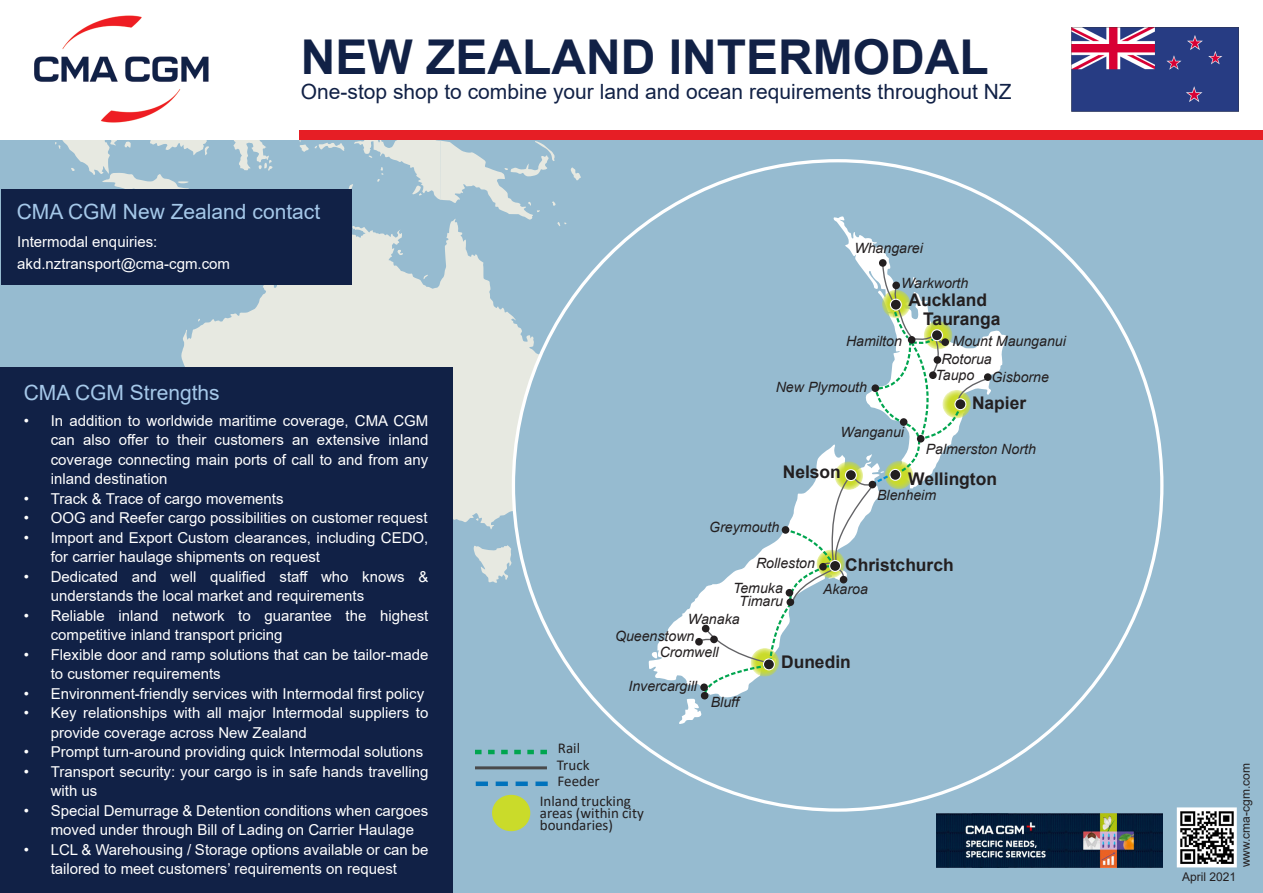
<style>
.page{position:relative;width:1263px;height:893px;background:#96bbd0}
.page>*{position:absolute;margin:0;border:0;box-sizing:border-box;transform-origin:0 0}
.t1{font:700 48px "Arial";color:#112146}
.t2{font:21px "Arial";color:#112146}
.t3{font:21px "Arial";color:#a5c8e9}
.t4{font:700 17.4px/19.6px "Arial";color:#231f20}
.t5{font:15px/19.5px "Arial";color:#fff}
.t6{font:15px/12px "Calibri";color:#231f20}
.t7{font:italic 14.25px/17.5px "Arial";color:#231f20}
.t8{font:12px "Arial";color:#231f20}
</style>
<div class="page">
<svg style="left:474px;top:545px;width:38px;height:38px"></svg>
<svg style="left:181px;top:231px;width:379px;height:299px;fill:#e7e9e1"></svg>
<svg style="left:1px;top:140px;width:580px;height:91px"></svg>
<svg style="left:397px;top:250px;width:6px;height:5px"></svg>
<svg style="left:423px;top:275px;width:5px;height:4px"></svg>
<svg style="left:475px;top:518px;width:4px;height:3px"></svg>
<div style="left:513px;top:161px;width:649px;height:649px;background:#96bbd0;border-radius:324px"></div>
<svg style="left:833px;top:216px;width:175px;height:179px"></svg>
<div style="left:984px;top:373px;width:7px;height:8px;background:#231f20;border-radius:50%"></div>
<svg style="left:652px;top:257px;width:336px;height:467px"></svg>
<div style="left:702px;top:625px;width:7px;height:7px;background:#231f20;border-radius:50%"></div>
<div style="left:695px;top:638px;width:8px;height:8px;background:#231f20;border-radius:50%"></div>
<div style="left:710px;top:636px;width:8px;height:7px;background:#231f20;border-radius:50%"></div>
<div style="left:763px;top:659px;width:11px;height:11px;background:#231f20;border-radius:50%"></div>
<div style="left:763px;top:658px;width:12px;height:12px;border:1px solid #fff;border-radius:50%"></div>
<div style="left:0;top:367px;width:452px;height:526px;background:#112146"></div>
<div style="left:1px;top:190px;width:350px;height:95px;background:#112146"></div>
<img style="left:1177px;top:807px;width:60px;height:60px">
<hr style="left:475px;top:766px;width:72px;height:3px;background:#494a4b">
<svg style="left:475px;top:750px;width:72px;height:4px"></svg>
<div style="left:493px;top:795px;width:37px;height:35px;background:#cadb2a;border-radius:50%"></div>
<div style="left:492px;top:795px;width:38px;height:36px;border:2px solid #cadb2a;border-radius:50%"></div>
<svg style="left:476px;top:781px;width:72px;height:5px"></svg>
<div style="left:0;top:0;width:1263px;height:140px;background:#fff"></div>
<img style="left:34px;top:15px;width:175px;height:108px">
<div style="left:300px;top:130px;width:963px;height:10px;background:#e61e25"></div>
<img style="left:1071px;top:27px;width:168px;height:84px">
<img style="left:937px;top:814px;width:225px;height:53px">
<p class="t1" style="left:301px;top:23px;width:689px">NEW ZEALAND INTERMODAL</p>
<p class="t2" style="left:301px;top:77px;width:712px">One-stop shop to combine your land and ocean requirements throughout NZ</p>
<p class="t3" style="left:17px;top:197px;width:305px">CMA CGM New Zealand contact</p>
<p class="t5" style="left:17px;top:232px;width:142px">Intermodal enquiries:</p>
<p class="t5" style="left:17px;top:254px;width:214px">akd.nztransport@cma-cgm.com</p>
<p class="t3" style="left:24px;top:378px;width:198px">CMA CGM Strengths</p>
<p class="t5" style="left:51px;top:411px;width:379px;text-align:justify;text-indent:-27px">• In addition to worldwide maritime coverage, CMA CGM can also offer to their customers an extensive inland coverage connecting main ports of call to and from any inland destination</p>
<p class="t5" style="left:24px;top:489px;width:261px">• Track &amp; Trace of cargo movements</p>
<p class="t5" style="left:24px;top:508px;width:405px">• OOG and Reefer cargo possibilities on customer request</p>
<p class="t5" style="left:51px;top:528px;width:379px;text-indent:-27px">• Import and Export Custom clearances, including CEDO, for carrier haulage shipments on request</p>
<p class="t5" style="left:51px;top:567px;width:379px;text-indent:-27px">• Dedicated and well qualified staff who knows &amp; understands the local market and requirements</p>
<p class="t5" style="left:51px;top:606px;width:379px;text-indent:-27px">• Reliable inland network to guarantee the highest competitive inland transport pricing</p>
<p class="t5" style="left:51px;top:645px;width:379px;text-indent:-27px">• Flexible door and ramp solutions that can be tailor-made to customer requirements</p>
<p class="t5" style="left:24px;top:684px;width:402px">• Environment-friendly services with Intermodal first policy</p>
<p class="t5" style="left:51px;top:703px;width:379px;text-indent:-27px">• Key relationships with all major Intermodal suppliers to provide coverage across New Zealand</p>
<p class="t5" style="left:24px;top:742px;width:401px">• Prompt turn-around providing quick Intermodal solutions</p>
<p class="t5" style="left:51px;top:762px;width:379px;text-indent:-27px">• Transport security: your cargo is in safe hands travelling with us</p>
<p class="t5" style="left:51px;top:801px;width:379px;text-indent:-27px">• Special Demurrage &amp; Detention conditions when cargoes moved under through Bill of Lading on Carrier Haulage</p>
<p class="t5" style="left:24px;top:840px;width:406px;text-align:center">• LCL &amp; Warehousing / Storage options available or can be tailored to meet customers’ requirements on request</p>
<p class="t7" style="left:854px;top:240px;width:70px">Whangarei</p>
<p class="t7" style="left:901px;top:274px;width:69px">Warkworth</p>
<p class="t4" style="left:923px;top:290px;width:79px;text-indent:-15px">Auckland<br>Tauranga</p>
<p class="t7" style="left:846px;top:332px;width:57px">Hamilton</p>
<p class="t7" style="left:776px;top:378px;width:93px">New Plymouth</p>
<p class="t7" style="left:840px;top:423px;width:65px">Wanganui</p>
<p class="t7" style="left:952px;top:332px;width:115px">Mount Maunganui</p>
<p class="t7" style="left:941px;top:351px;width:52px">Rotorua</p>
<p class="t7" style="left:935px;top:369px;width:115px">Taupo Gisborne</p>
<p class="t4" style="left:972px;top:393px;width:56px">Napier</p>
<p class="t7" style="left:926px;top:440px;width:112px">Palmerston North</p>
<p class="t4" style="left:783px;top:462px;width:60px">Nelson</p>
<p class="t7" style="left:709px;top:518px;width:72px">Greymouth</p>
<p class="t4" style="left:908px;top:469px;width:90px">Wellington</p>
<p class="t7" style="left:877px;top:486px;width:61px">Blenheim</p>
<p class="t7" style="left:756px;top:555px;width:61px">Rolleston</p>
<p class="t4" style="left:845px;top:555px;width:110px">Christchurch</p>
<p class="t7" style="left:733px;top:579px;width:51px">Temuka</p>
<p class="t7" style="left:739px;top:592px;width:45px">Timaru</p>
<p class="t7" style="left:823px;top:580px;width:46px">Akaroa</p>
<p class="t7" style="left:615px;top:610px;width:126px;text-indent:73px">Wanaka<br>Queenstown</p>
<p class="t7" style="left:660px;top:644px;width:60px">Cromwell</p>
<p class="t7" style="left:628px;top:677px;width:70px">Invercargill</p>
<p class="t7" style="left:711px;top:693px;width:30px">Bluff</p>
<p class="t6" style="left:558px;top:741px;width:24px">Rail</p>
<p class="t6" style="left:557px;top:758px;width:34px">Truck</p>
<p class="t6" style="left:558px;top:775px;width:44px">Feeder</p>
<p class="t6" style="left:540px;top:795px;width:93px">Inland trucking</p>
<p class="t6" style="left:540px;top:807px;width:106px">areas (within city boundaries)</p>
<p class="t4" style="left:781px;top:653px;width:71px">Dunedin</p>
<p class="t8" style="left:1182px;top:869px;width:56px">April 2021</p>
<p class="t8" style="left:1237px;top:867px;width:106px;rotate:-90deg">www.cma-cgm.com</p>
</div>
